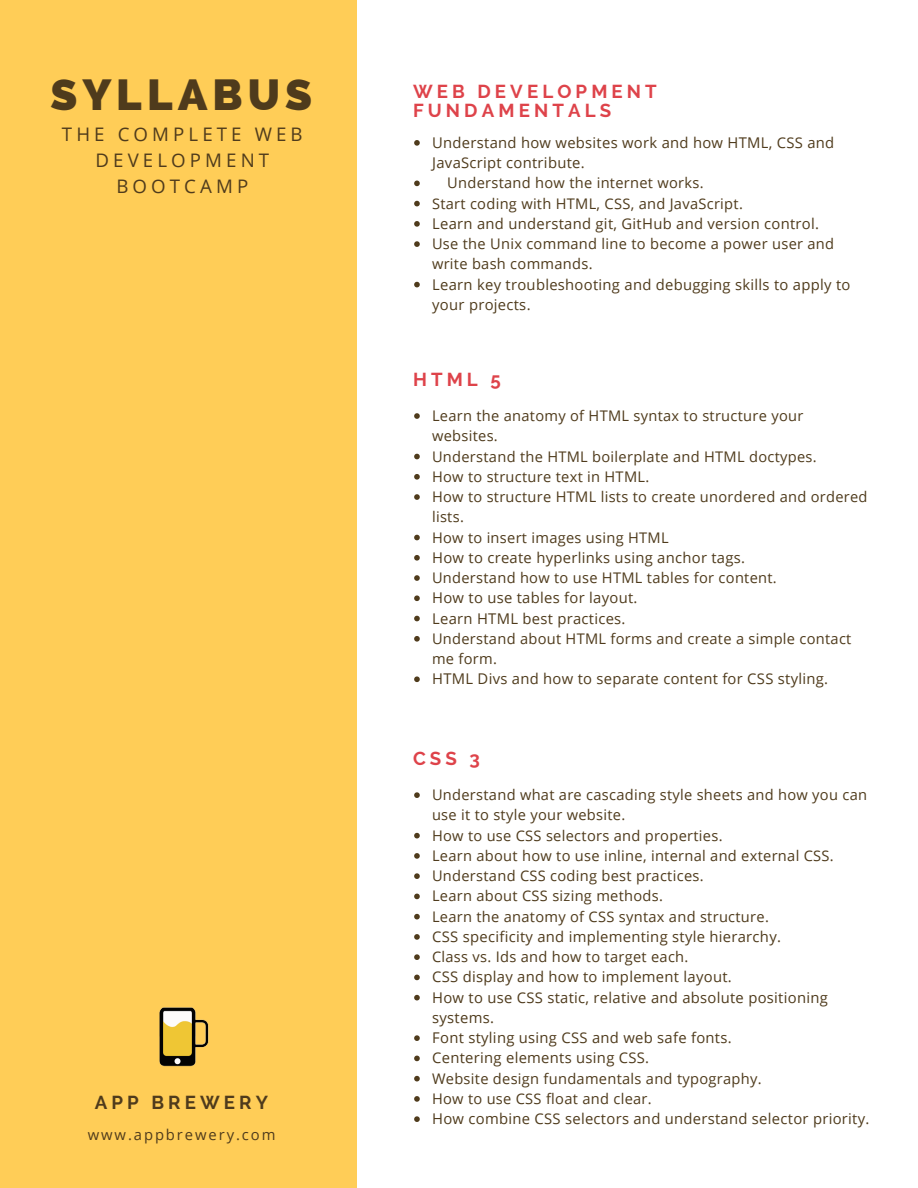
<style>
.page{position:relative;width:918px;height:1188px;background:#fff}
.page>*{position:absolute;margin:0;border:0;box-sizing:border-box;transform-origin:0 0}
.t1{font:800 43.65px "Raleway";letter-spacing:.12em;color:#4f3b1c}
.t2{font:700 18.75px/19.2px "Raleway";letter-spacing:.22em;color:#de434a}
.t3{font:18.75px/25.8px "Open Sans";letter-spacing:.22em;color:#4f3b1c;text-align:center}
.t4{font:700 18.75px "Raleway";letter-spacing:.22em;color:#4f3b1c}
.t5{font:14.85px/20.2px "Open Sans";letter-spacing:.02em;color:#4f3b1c}
.t6{font:14.85px "Open Sans";letter-spacing:.13em;color:#4f3b1c}
.t7{font:14.7px/20.2px "Open Sans";letter-spacing:.02em;color:#4f3b1c}
</style>
<div class="page">
<div style="left:0;top:0;width:356px;height:1188px;background:#ffcd57"></div>
<svg style="left:414px;top:140px;width:6px;height:6px"></svg>
<svg style="left:414px;top:181px;width:6px;height:5px"></svg>
<svg style="left:414px;top:201px;width:6px;height:5px"></svg>
<svg style="left:414px;top:221px;width:6px;height:6px"></svg>
<svg style="left:414px;top:241px;width:6px;height:6px"></svg>
<svg style="left:414px;top:282px;width:6px;height:5px"></svg>
<img style="left:159px;top:1007px;width:50px;height:60px">
<svg style="left:414px;top:413px;width:6px;height:6px"></svg>
<svg style="left:414px;top:454px;width:6px;height:5px"></svg>
<svg style="left:414px;top:474px;width:6px;height:6px"></svg>
<svg style="left:414px;top:494px;width:6px;height:6px"></svg>
<svg style="left:414px;top:535px;width:6px;height:5px"></svg>
<svg style="left:414px;top:555px;width:6px;height:6px"></svg>
<svg style="left:414px;top:575px;width:6px;height:6px"></svg>
<svg style="left:414px;top:595px;width:6px;height:6px"></svg>
<svg style="left:414px;top:616px;width:6px;height:5px"></svg>
<svg style="left:414px;top:636px;width:6px;height:6px"></svg>
<svg style="left:414px;top:676px;width:6px;height:6px"></svg>
<svg style="left:414px;top:792px;width:6px;height:6px"></svg>
<svg style="left:414px;top:833px;width:6px;height:5px"></svg>
<svg style="left:414px;top:853px;width:6px;height:6px"></svg>
<svg style="left:414px;top:873px;width:6px;height:6px"></svg>
<svg style="left:414px;top:894px;width:6px;height:5px"></svg>
<svg style="left:414px;top:914px;width:6px;height:5px"></svg>
<svg style="left:414px;top:934px;width:6px;height:6px"></svg>
<svg style="left:414px;top:954px;width:6px;height:6px"></svg>
<svg style="left:414px;top:975px;width:6px;height:5px"></svg>
<svg style="left:414px;top:995px;width:6px;height:5px"></svg>
<svg style="left:414px;top:1035px;width:6px;height:6px"></svg>
<svg style="left:414px;top:1056px;width:6px;height:5px"></svg>
<svg style="left:414px;top:1076px;width:6px;height:5px"></svg>
<svg style="left:414px;top:1096px;width:6px;height:6px"></svg>
<svg style="left:414px;top:1116px;width:6px;height:6px"></svg>
<p class="t1" style="left:51px;top:69px;width:263px">SYLLABUS</p>
<p class="t3" style="left:62px;top:121px;width:242px">THE COMPLETE WEB<br>DEVELOPMENT<br>BOOTCAMP</p>
<p class="t4" style="left:95px;top:1091px;width:175px">APP BREWERY</p>
<p class="t6" style="left:88px;top:1124px;width:189px">www.appbrewery.com</p>
<p class="t2" style="left:413px;top:82px;width:245px">WEB DEVELOPMENT<br>FUNDAMENTALS</p>
<p class="t5" style="left:432px;top:132px;width:404px">Understand how websites work and how HTML, CSS and<br>JavaScript contribute.</p>
<p class="t7" style="left:447px;top:173px;width:258px">Understand how the internet works.</p>
<p class="t7" style="left:432px;top:193px;width:312px">Start coding with HTML, CSS, and JavaScript.</p>
<p class="t5" style="left:432px;top:213px;width:388px">Learn and understand git, GitHub and version control.</p>
<p class="t7" style="left:432px;top:233px;width:404px">Use the Unix command line to become a power user and write bash commands.</p>
<p class="t5" style="left:432px;top:274px;width:420px">Learn key troubleshooting and debugging skills to apply to your projects.</p>
<p class="t2" style="left:413px;top:370px;width:89px">HTML 5</p>
<p class="t7" style="left:432px;top:405px;width:373px">Learn the anatomy of HTML syntax to structure your websites.</p>
<p class="t7" style="left:432px;top:446px;width:386px">Understand the HTML boilerplate and HTML doctypes.</p>
<p class="t7" style="left:432px;top:466px;width:219px">How to structure text in HTML.</p>
<p class="t7" style="left:432px;top:486px;width:437px">How to structure HTML lists to create unordered and ordered lists.</p>
<p class="t7" style="left:432px;top:527px;width:238px">How to insert images using HTML</p>
<p class="t5" style="left:432px;top:547px;width:314px">How to create hyperlinks using anchor tags.</p>
<p class="t7" style="left:432px;top:567px;width:346px">Understand how to use HTML tables for content.</p>
<p class="t5" style="left:432px;top:587px;width:207px">How to use tables for layout.</p>
<p class="t5" style="left:432px;top:608px;width:195px">Learn HTML best practices.</p>
<p class="t7" style="left:432px;top:628px;width:421px">Understand about HTML forms and create a simple contact me form.</p>
<p class="t5" style="left:432px;top:668px;width:397px">HTML Divs and how to separate content for CSS styling.</p>
<p class="t2" style="left:413px;top:749px;width:69px">CSS 3</p>
<p class="t7" style="left:432px;top:784px;width:437px">Understand what are cascading style sheets and how you can use it to style your website.</p>
<p class="t7" style="left:432px;top:825px;width:292px">How to use CSS selectors and properties.</p>
<p class="t7" style="left:432px;top:845px;width:403px">Learn about how to use inline, internal and external CSS.</p>
<p class="t7" style="left:432px;top:865px;width:273px">Understand CSS coding best practices.</p>
<p class="t7" style="left:432px;top:886px;width:233px">Learn about CSS sizing methods.</p>
<p class="t7" style="left:432px;top:906px;width:338px">Learn the anatomy of CSS syntax and structure.</p>
<p class="t5" style="left:432px;top:926px;width:350px">CSS specificity and implementing style hierarchy.</p>
<p class="t7" style="left:432px;top:946px;width:258px">Class vs. Ids and how to target each.</p>
<p class="t5" style="left:432px;top:967px;width:301px">CSS display and how to implement layout.</p>
<p class="t5" style="left:432px;top:987px;width:397px">How to use CSS static, relative and absolute positioning systems.</p>
<p class="t5" style="left:432px;top:1027px;width:301px">Font styling using CSS and web safe fonts.</p>
<p class="t5" style="left:432px;top:1048px;width:218px">Centering elements using CSS.</p>
<p class="t7" style="left:432px;top:1068px;width:331px">Website design fundamentals and typography.</p>
<p class="t7" style="left:432px;top:1088px;width:221px">How to use CSS float and clear.</p>
<p class="t5" style="left:432px;top:1108px;width:439px">How combine CSS selectors and understand selector priority.</p>
</div>
